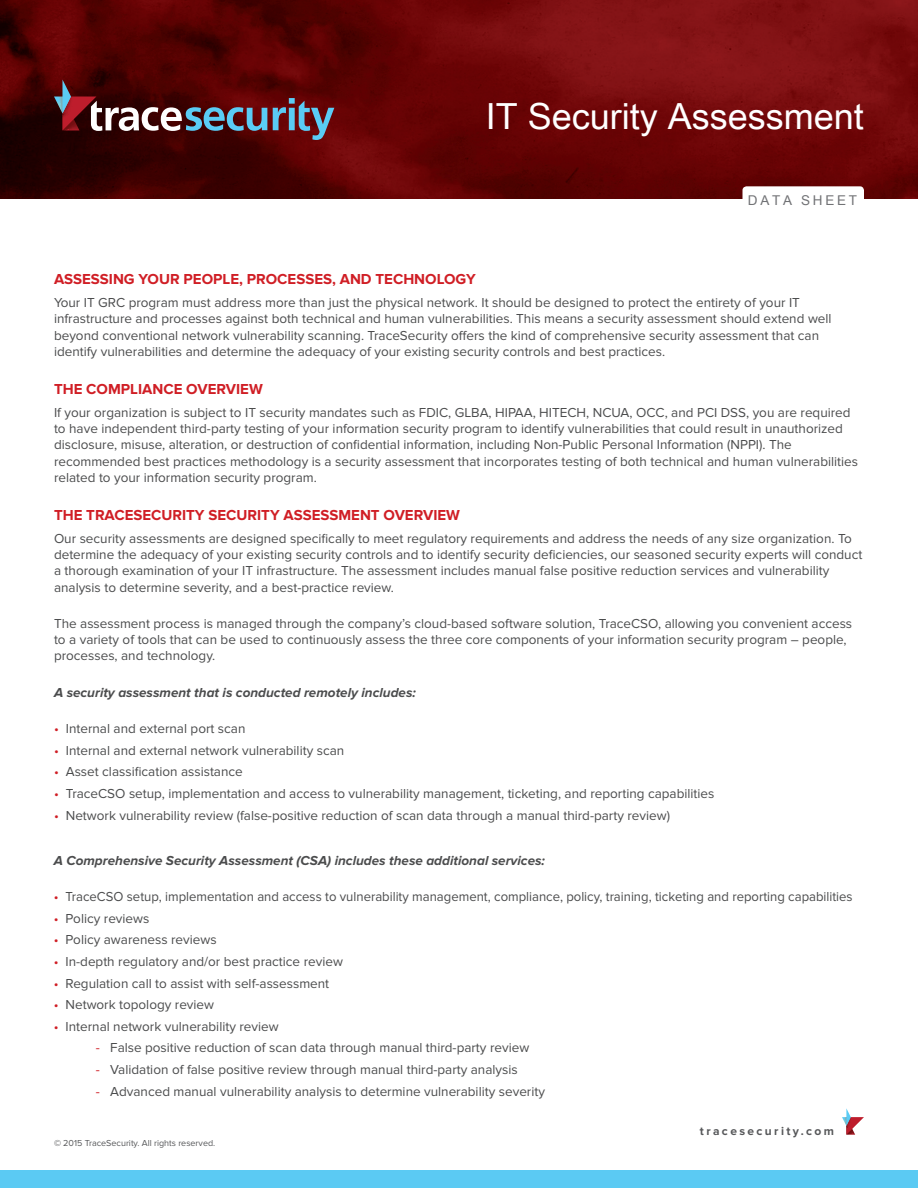
<style>
.page{position:relative;width:918px;height:1188px;background:#fff}
.page>*{position:absolute;margin:0;border:0;box-sizing:border-box;transform-origin:0 0}
.t1{font:36px "Arial Unicode MS";color:#fff}
.t2{font:700 15px "Proxima Nova";color:#d01e25}
.t3{font:13.5px/16.2px "Proxima Nova";color:#4b4c4d}
.t4{font:italic 700 13.5px "Proxima Nova";color:#4b4c4d}
.t5{font:13.5px "Arial Unicode MS";letter-spacing:.2em;color:#717275}
.t6{font:700 12px "Proxima Nova";letter-spacing:.2em;color:#57585a}
.t7{font:9px "Proxima Nova";color:#57585a}
.s1{color:#d01e25}
.s2{font-weight:700}
</style>
<div class="page">
<div style="left:0;top:1171px;width:918px;height:17px;background:#5bcaf3"></div>
<svg style="left:842px;top:1108px;width:22px;height:27px"></svg>
<img style="left:0;top:0;width:918px;height:198px">
<div style="left:743px;top:186px;width:121px;height:24px;background:#fff;border-radius:4px"></div>
<svg style="left:273px;top:98px;width:61px;height:42px;background:#634553"></svg>
<svg style="left:54px;top:80px;width:213px;height:51px;background:#613439"></svg>
<p class="t1" style="left:486px;top:90px;width:380px">IT Security Assessment</p>
<p class="t5" style="left:748px;top:190px;width:111px">DATA SHEET</p>
<p class="t2" style="left:54px;top:271px;width:423px">ASSESSING YOUR PEOPLE, PROCESSES, AND TECHNOLOGY</p>
<p class="t3" style="left:54px;top:295px;width:779px">Your IT GRC program must address more than just the physical network. It should be designed to protect the entirety of your IT infrastructure and processes against both technical and human vulnerabilities. This means a security assessment should extend well beyond conventional network vulnerability scanning. TraceSecurity offers the kind of comprehensive security assessment that can identify vulnerabilities and determine the adequacy of your existing security controls and best practices.</p>
<p class="t2" style="left:54px;top:380px;width:210px">THE COMPLIANCE OVERVIEW</p>
<p class="t3" style="left:54px;top:405px;width:806px">If your organization is subject to IT security mandates such as FDIC, GLBA, HIPAA, HITECH, NCUA, OCC, and PCI DSS, you are required to have independent third-party testing of your information security program to identify vulnerabilities that could result in unauthorized disclosure, misuse, alteration, or destruction of confidential information, including Non-Public Personal Information (NPPI). The recommended best practices methodology is a security assessment that incorporates testing of both technical and human vulnerabilities related to your information security program.</p>
<p class="t2" style="left:54px;top:506px;width:408px">THE TRACESECURITY SECURITY ASSESSMENT OVERVIEW</p>
<p class="t3" style="left:54px;top:531px;width:810px">Our security assessments are designed specifically to meet regulatory requirements and address the needs of any size organization. To determine the adequacy of your existing security controls and to identify security deficiencies, our seasoned security experts will conduct a thorough examination of your IT infrastructure. The assessment includes manual false positive reduction services and vulnerability analysis to determine severity, and a best-practice review.</p>
<p class="t3" style="left:54px;top:616px;width:800px">The assessment process is managed through the company’s cloud-based software solution, TraceCSO, allowing you convenient access to a variety of tools that can be used to continuously assess the three core components of your information security program – people, processes, and technology.</p>
<p class="t4" style="left:54px;top:685px;width:363px">A security assessment that is conducted remotely includes:</p>
<p class="t3" style="left:54px;top:721px;width:193px"><span class="s1">•</span> Internal and external port scan</p>
<p class="t3" style="left:54px;top:742px;width:292px"><span class="s1">•</span> Internal and external network vulnerability scan</p>
<p class="t3" style="left:54px;top:764px;width:190px"><span class="s1">•</span> Asset classification assistance</p>
<p class="t3" style="left:54px;top:786px;width:662px"><span class="s1">•</span> TraceCSO setup, implementation and access to vulnerability management, ticketing, and reporting capabilities</p>
<p class="t3" style="left:54px;top:807px;width:618px"><span class="s1">•</span> Network vulnerability review (false-positive reduction of scan data through a manual third-party review)</p>
<p class="t4" style="left:54px;top:853px;width:493px">A Comprehensive Security Assessment (CSA) includes these additional services:</p>
<p class="t3" style="left:54px;top:889px;width:800px"><span class="s1">•</span> TraceCSO setup, implementation and access to vulnerability management, compliance, policy, training, ticketing and reporting capabilities</p>
<p class="t3" style="left:54px;top:910px;width:97px"><span class="s1">•</span> Policy reviews</p>
<p class="t3" style="left:54px;top:932px;width:164px"><span class="s1">•</span> Policy awareness reviews</p>
<p class="t3" style="left:54px;top:954px;width:291px"><span class="s1">•</span> In-depth regulatory and/or best practice review</p>
<p class="t3" style="left:54px;top:975px;width:277px"><span class="s1">•</span> Regulation call to assist with self-assessment</p>
<p class="t3" style="left:54px;top:997px;width:162px"><span class="s1">•</span> Network topology review</p>
<p class="t3" style="left:54px;top:1018px;width:226px"><span class="s1">•</span> Internal network vulnerability review</p>
<p class="t3" style="left:96px;top:1040px;width:435px"><span class="s1">-</span> False positive reduction of scan data through manual third-party review</p>
<p class="t3" style="left:96px;top:1062px;width:424px"><span class="s1">-</span> Validation of false positive review through manual third-party analysis</p>
<p class="t3" style="left:96px;top:1083px;width:451px"><span class="s1">-</span> Advanced manual vulnerability analysis to determine vulnerability severity</p>
<p class="t7" style="left:54px;top:1138px;width:163px"><span class="s2">©</span> 2015 TraceSecurity. All rights reserved.</p>
<p class="t6" style="left:700px;top:1124px;width:136px">tracesecurity.com</p>
</div>
